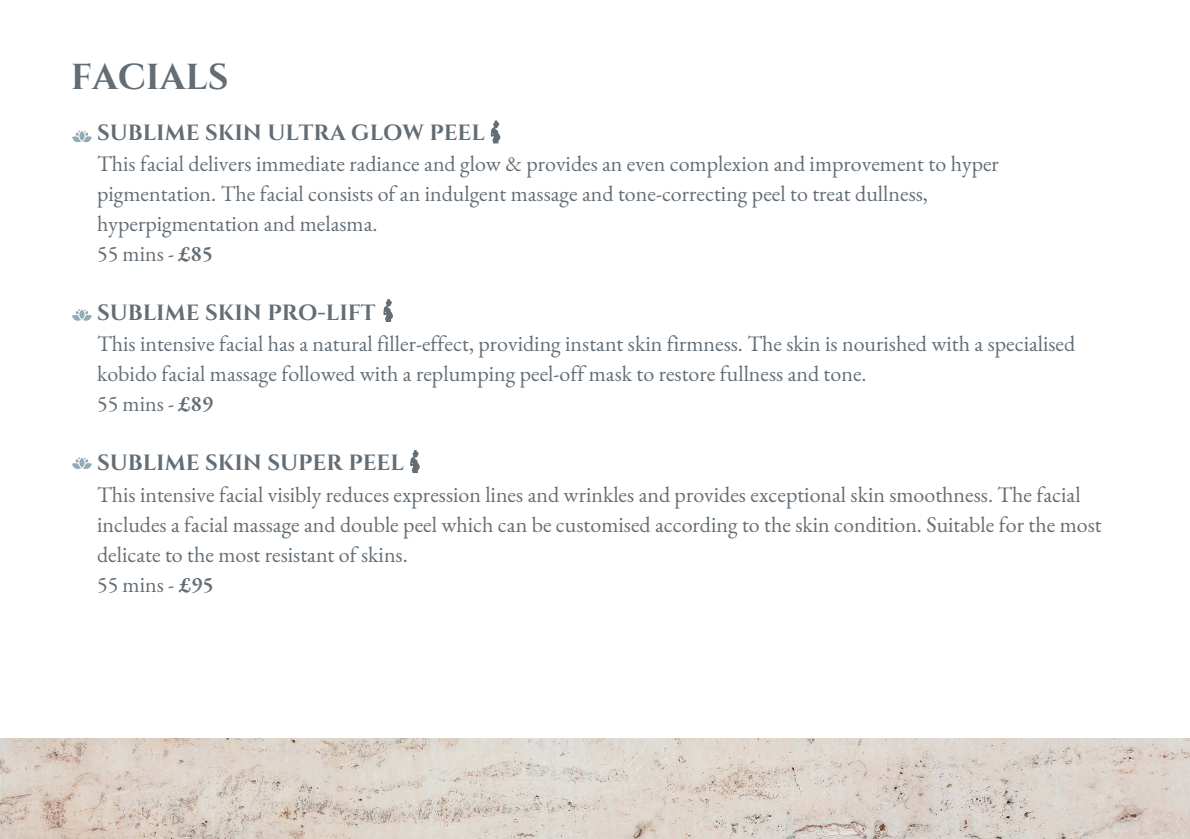
<style>
.page{position:relative;width:1190px;height:839px;background:#fff}
.page>*{position:absolute;margin:0;border:0;box-sizing:border-box;transform-origin:0 0}
.t1{font:700 36px "Cinzel";color:#636d75}
.t2{font:22px/30px "EB Garamond";color:#636d75}
.t3{font:700 22px "Cinzel";color:#636d75}
.s1{font-weight:600}
</style>
<div class="page">
<svg style="left:72px;top:457px;width:20px;height:12px"></svg>
<div style="left:79px;top:457px;width:6px;height:11px;background:#92acb5;border-radius:50%"></div>
<div style="left:79px;top:456px;width:6px;height:12px;border:1px solid #fff;border-radius:50%"></div>
<svg style="left:72px;top:309px;width:20px;height:12px"></svg>
<div style="left:79px;top:308px;width:6px;height:12px;background:#92acb5;border-radius:50%"></div>
<div style="left:79px;top:308px;width:6px;height:12px;border:1px solid #fff;border-radius:50%"></div>
<svg style="left:72px;top:130px;width:20px;height:13px"></svg>
<div style="left:79px;top:130px;width:6px;height:12px;background:#92acb5;border-radius:50%"></div>
<div style="left:79px;top:130px;width:6px;height:12px;border:1px solid #fff;border-radius:50%"></div>
<svg style="left:491px;top:120px;width:9px;height:24px"></svg>
<svg style="left:383px;top:299px;width:10px;height:23px"></svg>
<svg style="left:410px;top:450px;width:10px;height:23px"></svg>
<img style="left:0;top:738px;width:1190px;height:100px">
<p class="t1" style="left:71px;top:54px;width:159px">FACIALS</p>
<p class="t3" style="left:97px;top:118px;width:389px">SUBLIME SKIN ULTRA GLOW PEEL</p>
<p class="t2" style="left:97px;top:148px;width:903px">This facial delivers immediate radiance and glow &amp; provides an even complexion and improvement to hyper pigmentation. The facial consists of an indulgent massage and tone-correcting peel to treat dullness, hyperpigmentation and melasma.<br>55 mins - <span class="s1">£85</span></p>
<p class="t3" style="left:97px;top:298px;width:280px">SUBLIME SKIN PRO-LIFT</p>
<p class="t2" style="left:97px;top:328px;width:980px">This intensive facial has a natural filler-effect, providing instant skin firmness. The skin is nourished with a specialised kobido facial massage followed with a replumping peel-off mask to restore fullness and tone.<br>55 mins - <span class="s1">£89</span></p>
<p class="t3" style="left:97px;top:448px;width:308px">SUBLIME SKIN SUPER PEEL</p>
<p class="t2" style="left:97px;top:478px;width:1006px">This intensive facial visibly reduces expression lines and wrinkles and provides exceptional skin smoothness. The facial includes a facial massage and double peel which can be customised according to the skin condition. Suitable for the most delicate to the most resistant of skins.<br>55 mins - <span class="s1">£95</span></p>
</div>
